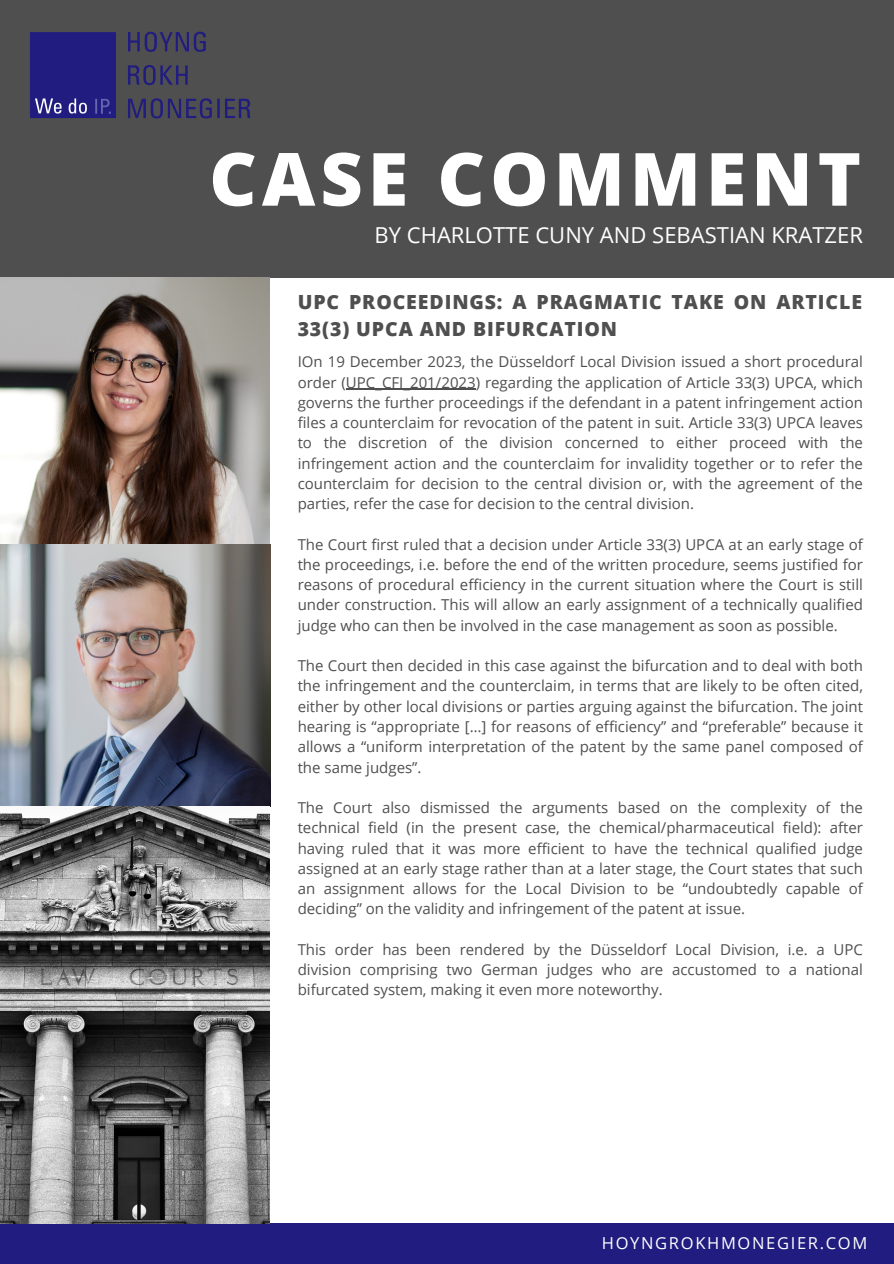
<style>
.page{position:relative;width:894px;height:1264px;background:#fff}
.page>*{position:absolute;margin:0;border:0;box-sizing:border-box;transform-origin:0 0}
.t1{font:800 73.35px "Open Sans";letter-spacing:.07em;color:#fff}
.t2{font:22.05px "Open Sans";color:#fff}
.t3{font:800 19.5px/27px "Open Sans";letter-spacing:.045em;color:#4f4f4f}
.t4{font:16.5px "Open Sans";letter-spacing:.1em;color:#fff}
.t5{font:15px/20.2px "Open Sans";color:#4f4f4f;text-align:justify}
</style>
<div class="page">
<div style="left:0;top:0;width:893px;height:278px;background:#4f4f4f"></div>
<svg style="left:128px;top:98px;width:122px;height:20px"></svg>
<svg style="left:128px;top:65px;width:60px;height:20px"></svg>
<svg style="left:128px;top:32px;width:78px;height:20px"></svg>
<div style="left:30px;top:32px;width:86px;height:86px;background:#211c80"></div>
<hr style="left:346px;top:389px;width:129px;height:1px;background:#4f4f4f">
<div style="left:0;top:1223px;width:893px;height:40px;background:#201c80"></div>
<img style="left:0;top:278px;width:270px;height:945px">
<p class="t1" style="left:209px;top:127px;width:653px">CASE COMMENT</p>
<p class="t2" style="left:374px;top:220px;width:490px">BY CHARLOTTE CUNY AND SEBASTIAN KRATZER</p>
<p class="t3" style="left:297px;top:288px;width:565px">UPC PROCEEDINGS: A PRAGMATIC TAKE ON ARTICLE<br>33(3) UPCA AND BIFURCATION</p>
<h1 class="t5" style="left:297px;top:351px;width:566px">IOn 19 December 2023, the Düsseldorf Local Division issued a short procedural order (UPC_CFI_201/2023) regarding the application of Article 33(3) UPCA, which governs the further proceedings if the defendant in a patent infringement action files a counterclaim for revocation of the patent in suit. Article 33(3) UPCA leaves to the discretion of the division concerned to either proceed with the infringement action and the counterclaim for invalidity together or to refer the counterclaim for decision to the central division or, with the agreement of the parties, refer the case for decision to the central division.</h1>
<h2 class="t5" style="left:297px;top:533px;width:566px">The Court first ruled that a decision under Article 33(3) UPCA at an early stage of the proceedings, i.e. before the end of the written procedure, seems justified for reasons of procedural efficiency in the current situation where the Court is still under construction. This will allow an early assignment of a technically qualified judge who can then be involved in the case management as soon as possible.</h2>
<h3 class="t5" style="left:297px;top:655px;width:566px">The Court then decided in this case against the bifurcation and to deal with both the infringement and the counterclaim, in terms that are likely to be often cited, either by other local divisions or parties arguing against the bifurcation. The joint hearing is “appropriate […] for reasons of efficiency” and “preferable” because it allows a “uniform interpretation of the patent by the same panel composed of the same judges”.</h3>
<p class="t5" style="left:297px;top:797px;width:566px">The Court also dismissed the arguments based on the complexity of the technical field (in the present case, the chemical/pharmaceutical field): after having ruled that it was more efficient to have the technical qualified judge assigned at an early stage rather than at a later stage, the Court states that such an assignment allows for the Local Division to be “undoubtedly capable of deciding” on the validity and infringement of the patent at issue.</p>
<p class="t5" style="left:297px;top:938px;width:566px">This order has been rendered by the Düsseldorf Local Division, i.e. a UPC division comprising two German judges who are accustomed to a national bifurcated system, making it even more noteworthy.</p>
<p class="t4" style="left:601px;top:1231px;width:267px">HOYNGROKHMONEGIER.COM</p>
</div>
